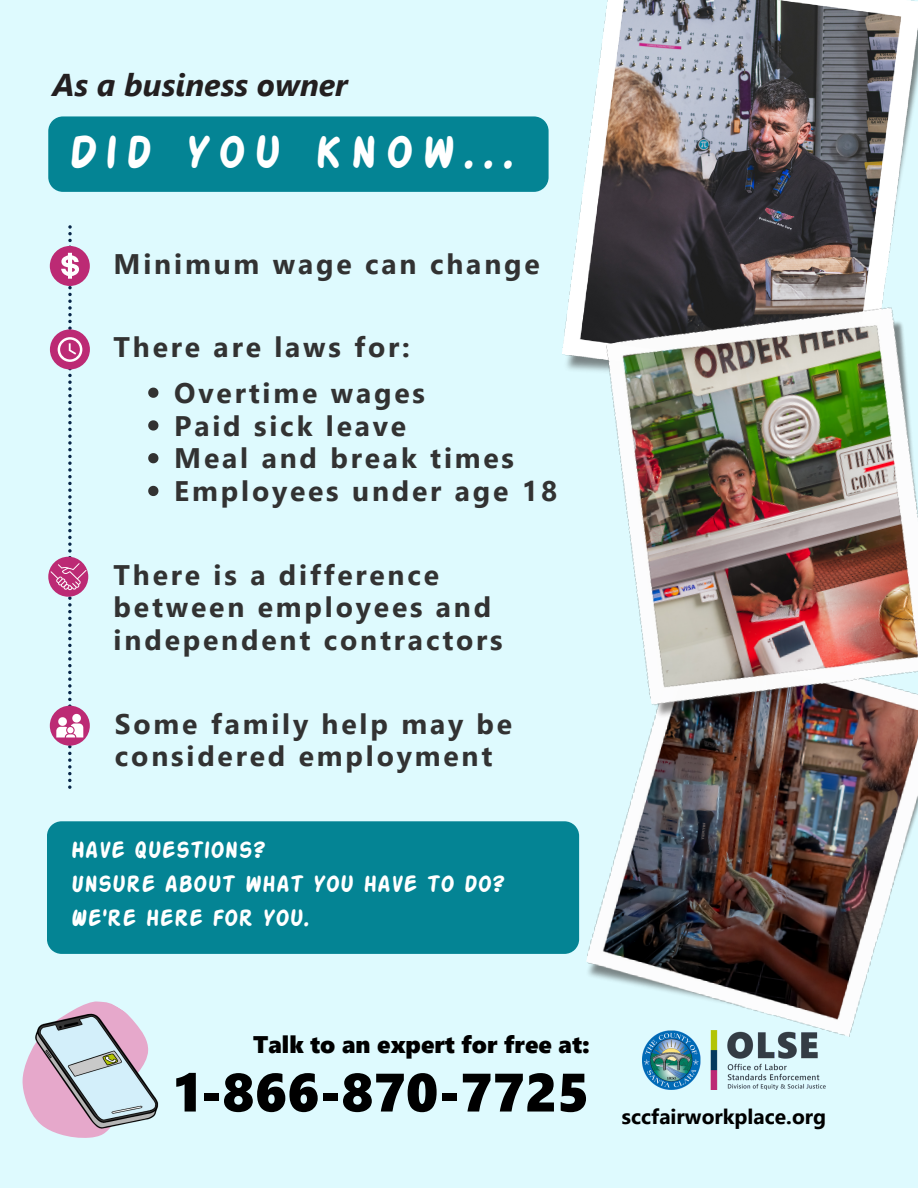
<style>
.page{position:relative;width:918px;height:1188px;background:#defafe}
.page>*{position:absolute;margin:0;border:0;box-sizing:border-box;transform-origin:0 0}
.t1{font:54px "Segoe UI Black";color:#000}
.t2{font:700 48px "Action Man";letter-spacing:.165em;color:#fff}
.t3{font:italic 700 31.5px "Segoe UI";color:#231f20}
.t4{font:700 28.2px/32.7px "Segoe UI";letter-spacing:.1em;color:#323232}
.t5{font:700 24.6px "Action Man";color:#fff}
.t6{font:24px "Segoe UI Black";color:#000}
.t7{font:700 21px "Segoe UI";color:#000}
</style>
<div class="page">
<img style="left:572px;top:0;width:346px;height:272px">
<img style="left:586px;top:740px;width:332px;height:297px">
<img style="left:562px;top:272px;width:356px;height:468px">
<div style="left:47px;top:821px;width:532px;height:133px;background:#048494"></div>
<svg style="left:22px;top:1058px;width:6px;height:47px"></svg>
<img style="left:28px;top:1001px;width:131px;height:137px">
<img style="left:642px;top:1031px;width:184px;height:58px">
<div style="left:48px;top:116px;width:501px;height:76px;background:#048494"></div>
<svg style="left:50px;top:706px;width:40px;height:40px"></svg>
<svg style="left:48px;top:557px;width:40px;height:40px"></svg>
<svg style="left:50px;top:329px;width:40px;height:40px"></svg>
<svg style="left:50px;top:246px;width:40px;height:40px"></svg>
<svg style="left:51px;top:225px;width:36px;height:564px"></svg>
<svg style="left:148px;top:388px;width:10px;height:10px"></svg>
<svg style="left:148px;top:420px;width:10px;height:11px"></svg>
<svg style="left:148px;top:453px;width:10px;height:10px"></svg>
<svg style="left:148px;top:486px;width:10px;height:10px"></svg>
<p class="t3" style="left:52px;top:62px;width:297px">As a business owner</p>
<p class="t2" style="left:68px;top:135px;width:447px">DID YOU KNOW...</p>
<p class="t4" style="left:114px;top:246px;width:428px">Minimum wage can change</p>
<p class="t4" style="left:114px;top:329px;width:298px">There are laws for:</p>
<p class="t4" style="left:174px;top:375px;width:252px">Overtime wages</p>
<p class="t4" style="left:174px;top:408px;width:233px">Paid sick leave</p>
<p class="t4" style="left:174px;top:440px;width:341px">Meal and break times</p>
<p class="t4" style="left:174px;top:473px;width:384px">Employees under age 18</p>
<p class="t4" style="left:114px;top:557px;width:391px">There is a difference between employees and independent contractors</p>
<p class="t4" style="left:115px;top:706px;width:399px">Some family help may be considered employment</p>
<p class="t5" style="left:70px;top:842px;width:196px">HAVE QUESTIONS?</p>
<p class="t5" style="left:70px;top:875px;width:435px">UNSURE ABOUT WHAT YOU HAVE TO DO?</p>
<p class="t5" style="left:70px;top:909px;width:240px">WE'RE HERE FOR YOU.</p>
<p class="t6" style="left:253px;top:1027px;width:338px">Talk to an expert for free at:</p>
<p class="t1" style="left:174px;top:1054px;width:417px">1-866-870-7725</p>
<p class="t7" style="left:622px;top:1101px;width:206px">sccfairworkplace.org</p>
</div>
